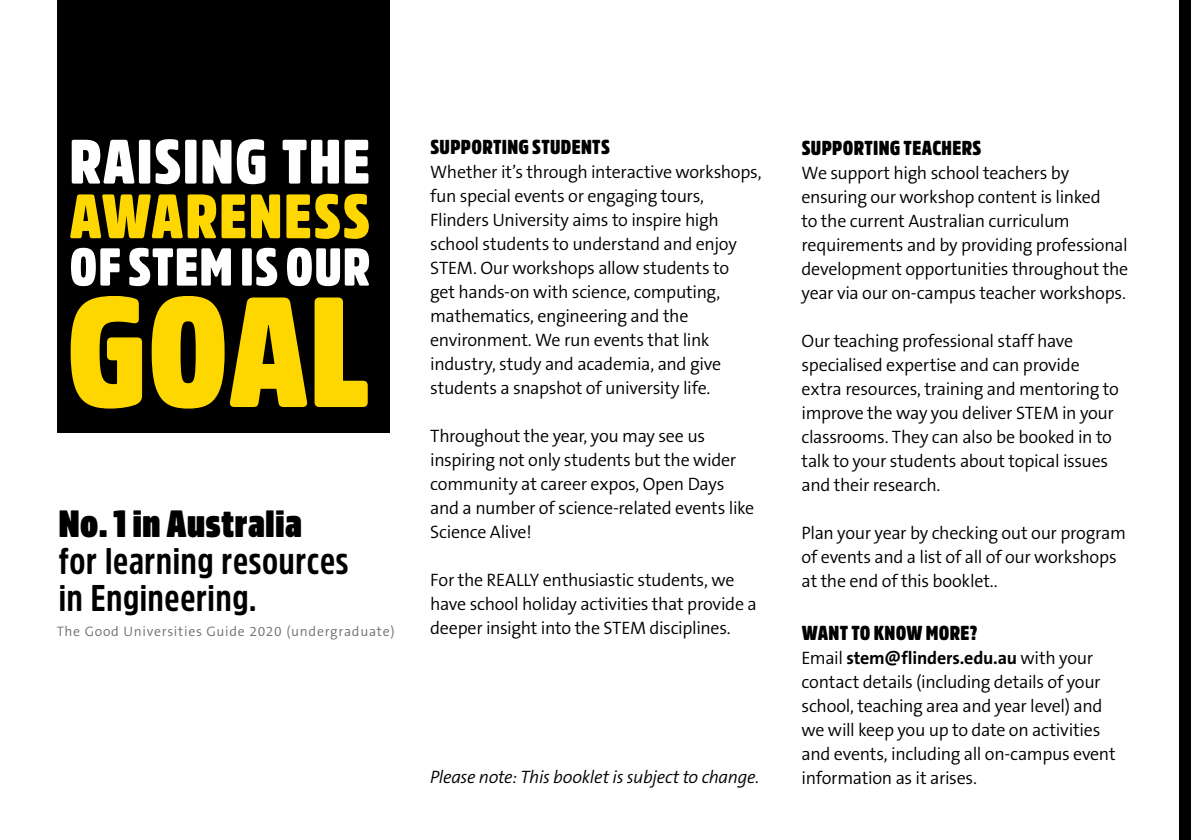
<style>
.page{position:relative;width:1191px;height:840px;background:#fff}
.page>*{position:absolute;margin:0;border:0;box-sizing:border-box;transform-origin:0 0}
.t1{font:900 154.6px "Amsi Pro Cond";color:#ffd700}
.t2{font:900 61.8px "Amsi Pro Cond";letter-spacing:.02em;color:#fff}
.t3{font:900 61.8px "Amsi Pro Cond";letter-spacing:.03em;color:#ffd700}
.t4{font:900 52.6px "Amsi Pro Cond";letter-spacing:.02em;color:#fff}
.t5{font:700 36.8px/36.8px "Amsi Pro Cond";letter-spacing:.02em;color:#000}
.t6{font:36.8px "Amsi Pro Opt Headline";letter-spacing:.02em;color:#000}
.t7{font:900 20px "Amsi Pro Cond";letter-spacing:.015em;color:#000}
.t8{font:300 18px/24px "The Sans B4";letter-spacing:-.02em;color:#000}
.t9{font:italic 300 18px "The Sans B4";letter-spacing:-.015em;color:#000}
.t10{font:700 18px "The Sans B7";letter-spacing:-.01em;color:#000}
.t11{font:300 13.8px "The Sans B4";letter-spacing:.05em;color:#706f6f}
.s1{font-family:"The Sans B4";font-weight:300}
</style>
<div class="page">
<div style="left:57px;top:0;width:332px;height:432px;background:#000"></div>
<div style="left:1179px;top:0;width:12px;height:839px;background:#000"></div>
<h2 class="t2" style="left:69px;top:119px;width:302px">RAISING THE</h2>
<h2 class="t3" style="left:69px;top:174px;width:302px">AWARENESS</h2>
<h3 class="t4" style="left:69px;top:231px;width:302px">OF STEM IS OUR</h3>
<h1 class="t1" style="left:66px;top:246px;width:307px">GOAL</h1>
<h3 class="t6" style="left:59px;top:498px;width:245px">No. 1 in Australia</h3>
<h3 class="t5" style="left:59px;top:541px;width:291px">for learning resources in Engineering.</h3>
<p class="t11" style="left:57px;top:623px;width:339px">The Good Universities Guide 2020 (undergraduate)</p>
<p class="t7" style="left:430px;top:133px;width:181px">SUPPORTING STUDENTS</p>
<p class="t8" style="left:430px;top:160px;width:333px">Whether it’s through interactive workshops, fun special events or engaging tours, Flinders University aims to inspire high school students to understand and enjoy STEM. Our workshops allow students to<br>get hands-on with science, computing, mathematics, engineering and the environment. We run events that link industry, study and academia, and give students a snapshot of university life.</p>
<p class="t8" style="left:430px;top:424px;width:325px">Throughout the year, you may see us inspiring not only students but the wider community at career expos, Open Days and a number of science-related events like Science Alive!</p>
<p class="t8" style="left:430px;top:568px;width:328px">For the REALLY enthusiastic students, we have school holiday activities that provide a deeper insight into the STEM disciplines.</p>
<p class="t9" style="left:430px;top:767px;width:330px">Please note: This booklet is subject to change.</p>
<p class="t7" style="left:801px;top:134px;width:181px">SUPPORTING TEACHERS</p>
<p class="t8" style="left:801px;top:161px;width:328px">We support high school teachers by ensuring our workshop content is linked<br>to the current Australian curriculum requirements and by providing professional development opportunities throughout the year via our on-campus teacher workshops.</p>
<p class="t8" style="left:801px;top:329px;width:319px">Our teaching professional staff have specialised expertise and can provide extra resources, training and mentoring to improve the way you deliver STEM in your classrooms. They can also be booked in to talk to your students about topical issues and their research.</p>
<p class="t8" style="left:801px;top:521px;width:326px">Plan your year by checking out our program of events and a list of all of our workshops at the end of this booklet..</p>
<p class="t7" style="left:801px;top:618px;width:177px">WANT TO KNOW MORE?</p>
<p class="t10" style="left:801px;top:647px;width:293px"><span class="s1">Email</span> stem@flinders.edu.au <span class="s1">with your</span></p>
<p class="t8" style="left:801px;top:669px;width:316px">contact details (including details of your school, teaching area and year level) and we will keep you up to date on activities and events, including all on-campus event information as it arises.</p>
</div>
